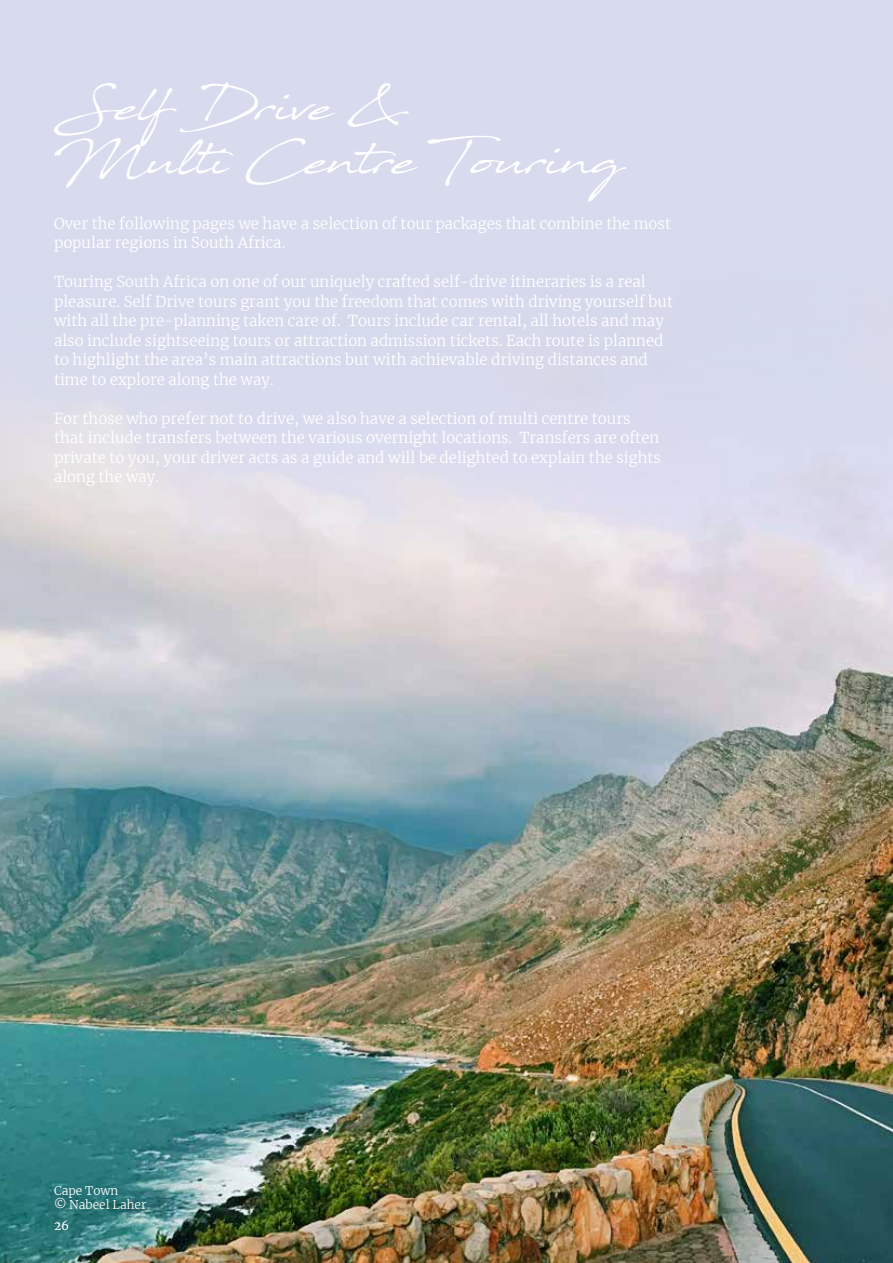
<style>
.page{position:relative;width:893px;height:1263px;background:#d8dbee}
.page>*{position:absolute;margin:0;border:0;box-sizing:border-box;transform-origin:0 0}
.t1{font:45px/54px "Javacom";color:#fff}
.t2{font:300 15px/19.5px "Merriweather";color:#fff}
.t3{font:300 12px/14.4px "Merriweather";color:#fff}
.t4{font:12px "Merriweather";color:#fff}
</style>
<div class="page">
<img style="left:0;top:406px;width:893px;height:857px">
<h1 class="t1" style="left:54px;top:76px;width:572px">Self Drive &amp;<br>Multi Centre Touring</h1>
<p class="t2" style="left:54px;top:213px;width:619px">Over the following pages we have a selection of tour packages that combine the most popular regions in South Africa.</p>
<p class="t2" style="left:54px;top:272px;width:621px">Touring South Africa on one of our uniquely crafted self-drive itineraries is a real pleasure. Self Drive tours grant you the freedom that comes with driving yourself but with all the pre-planning taken care of. Tours include car rental, all hotels and may also include sightseeing tours or attraction admission tickets. Each route is planned to highlight the area’s main attractions but with achievable driving distances and time to explore along the way.</p>
<p class="t2" style="left:54px;top:408px;width:608px">For those who prefer not to drive, we also have a selection of multi centre tours that include transfers between the various overnight locations. Transfers are often private to you, your driver acts as a guide and will be delighted to explain the sights along the way.</p>
<p class="t3" style="left:54px;top:1183px;width:94px">Cape Town<br>© Nabeel Laher</p>
<p class="t4" style="left:54px;top:1217px;width:17px">26</p>
</div>
